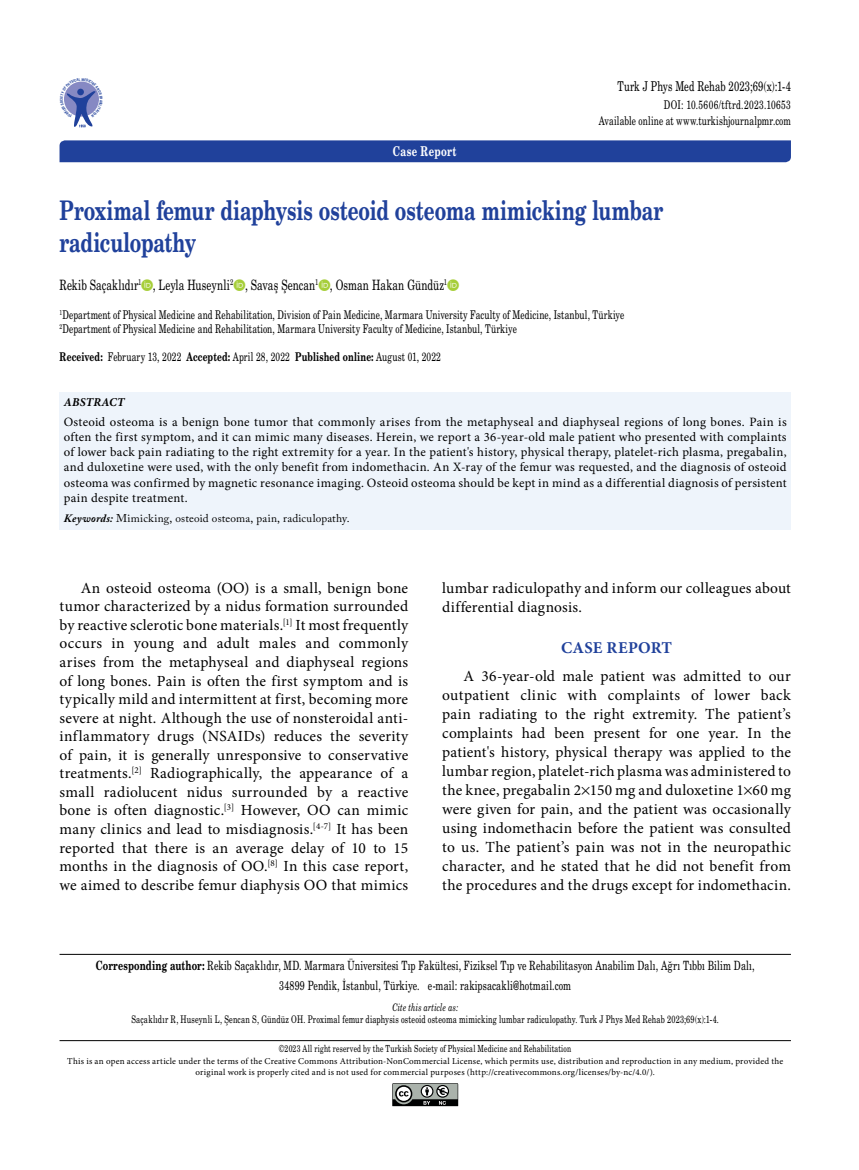
<style>
.page{position:relative;width:859px;height:1170px;background:#fff}
.page>*{position:absolute;margin:0;border:0;box-sizing:border-box;transform-origin:0 0}
.t1{font:27px/32.4px "Madison Bold Tr";letter-spacing:-.005em;color:#20419b}
.t2{font:700 16.5px "Minion Pro";letter-spacing:.015em;color:#20419b}
.t3{font:15.45px/18.6px "Minion Pro";letter-spacing:.015em;color:#000;text-align:justify}
.t4{font:14.25px "Madison Tr";letter-spacing:.01em;color:#000}
.t5{font:13.5px "Madison Tr";letter-spacing:.005em;color:#000}
.t6{font:13.5px "Madison Bold Tr";letter-spacing:.025em;color:#fff}
.t7{font:12.75px/15.3px "Minion Pro";letter-spacing:.02em;color:#000;text-align:justify}
.t8{font:12.75px/19.5px "Madison Tr";letter-spacing:.015em;color:#000;text-align:center}
.t9{font:12px/15.6px "Madison Tr";letter-spacing:.01em;color:#000;text-align:right}
.t10{font:italic 700 12px "Minion Pro";letter-spacing:.015em;color:#000}
.t11{font:11.25px "Adobe Caslon Pro";letter-spacing:.015em;color:#000}
.t12{font:10.5px "Madison Tr";letter-spacing:.015em;color:#000}
.t13{font:10.5px "Madison Italic Tr";letter-spacing:.015em;color:#000}
.t14{font:9.75px "Madison Tr";letter-spacing:.02em;color:#000}
.t15{font:9px/10.8px "Minion Pro";letter-spacing:.02em;color:#000;text-align:center}
.t16{font:3.6px "Helvetica Cond Bold Tr";color:#20419b}
.s1{font-family:"Madison Bold Tr"}
.s2{font-weight:700;font-style:italic}
</style>
<div class="page">
<div style="left:60px;top:140px;width:731px;height:22px;background:#20419b"></div>
<div style="left:60px;top:392px;width:731px;height:138px;background:#eef4fb"></div>
<hr style="left:60px;top:954px;width:731px;height:1px;background:#000">
<hr style="left:60px;top:1040px;width:731px;height:1px;background:#000">
<svg style="left:392px;top:1083px;width:66px;height:23px"></svg>
<svg style="left:64px;top:81px;width:35px;height:47px"></svg>
<p class="t16" style="left:59px;top:100px;width:4px;rotate:-90deg">C</p>
<p class="t6" style="left:393px;top:143px;width:65px">Case Report</p>
<p class="t5" style="left:617px;top:78px;width:175px">Turk J Phys Med Rehab 2023;69(x):1-4</p>
<p class="t9" style="left:599px;top:97px;width:194px">DOI: 10.5606/tftrd.2023.10653<br>Available online at www.turkishjournalpmr.com</p>
<h1 class="t1" style="left:60px;top:193px;width:605px">Proximal femur diaphysis osteoid osteoma mimicking lumbar radiculopathy</h1>
<p class="t4" style="left:60px;top:276px;width:389px">Rekib Saçaklıdır<sup>1</sup> , Leyla Huseynli<sup>2</sup> , Savaş Şencan<sup>1</sup> , Osman Hakan Gündüz<sup>1</sup></p>
<p class="t9" style="left:60px;top:307px;width:566px;line-height:14.4px;text-align:left"><sup>1</sup>Department of Physical Medicine and Rehabilitation, Division of Pain Medicine, Marmara University Faculty of Medicine, Istanbul, Türkiye<br><sup>2</sup>Department of Physical Medicine and Rehabilitation, Marmara University Faculty of Medicine, Istanbul, Türkiye</p>
<p class="t9" style="left:60px;top:348px;width:383px"><span class="s1">Received:</span> February 13, 2022 <span class="s1">Accepted:</span> April 28, 2022 <span class="s1">Published online:</span> August 01, 2022</p>
<p class="t10" style="left:64px;top:393px;width:62px">ABSTRACT</p>
<p class="t7" style="left:64px;top:414px;width:724px">Osteoid osteoma is a benign bone tumor that commonly arises from the metaphyseal and diaphyseal regions of long bones. Pain is often the first symptom, and it can mimic many diseases. Herein, we report a 36-year-old male patient who presented with complaints of lower back pain radiating to the right extremity for a year. In the patient's history, physical therapy, platelet-rich plasma, pregabalin, and duloxetine were used, with the only benefit from indomethacin. An X-ray of the femur was requested, and the diagnosis of osteoid osteoma was confirmed by magnetic resonance imaging. Osteoid osteoma should be kept in mind as a differential diagnosis of persistent pain despite treatment.</p>
<p class="t11" style="left:64px;top:511px;width:287px"><span class="s2">Keywords:</span> Mimicking, osteoid osteoma, pain, radiculopathy.</p>
<p class="t3" style="left:60px;top:578px;width:350px;text-indent:21px">An osteoid osteoma (OO) is a small, benign bone tumor characterized by a nidus formation surrounded by reactive sclerotic bone materials.<sup>[1]</sup> It most frequently occurs in young and adult males and commonly arises from the metaphyseal and diaphyseal regions of long bones. Pain is often the first symptom and is typically mild and intermittent at first, becoming more severe at night. Although the use of nonsteroidal anti&shy;inflammatory drugs (NSAIDs) reduces the severity of pain, it is generally unresponsive to conservative treatments.<sup>[2]</sup> Radiographically, the appearance of a small radiolucent nidus surrounded by a reactive bone is often diagnostic.<sup>[3]</sup> However, OO can mimic many clinics and lead to misdiagnosis.<sup>[4-7]</sup> It has been reported that there is an average delay of 10 to 15 months in the diagnosis of OO.<sup>[8]</sup> In this case report, we aimed to describe femur diaphysis OO that mimics</p>
<p class="t3" style="left:442px;top:578px;width:350px">lumbar radiculopathy and inform our colleagues about differential diagnosis.</p>
<p class="t2" style="left:561px;top:636px;width:112px">CASE REPORT</p>
<p class="t3" style="left:442px;top:666px;width:350px;text-indent:21px">A 36-year-old male patient was admitted to our outpatient clinic with complaints of lower back pain radiating to the right extremity. The patient’s complaints had been present for one year. In the patient's history, physical therapy was applied to the lumbar region, platelet-rich plasma was administered to the knee, pregabalin 2 150 mg and duloxetine 1 60 mg were given for pain, and the patient was occasionally using indomethacin before the patient was consulted to us. The patient’s pain was not in the neuropathic character, and he stated that he did not benefit from the procedures and the drugs except for indomethacin.</p>
<p class="t8" style="left:96px;top:955px;width:660px"><span class="s1">Corresponding author:</span> Rekib Saçaklıdır, MD. Marmara Üniversitesi Tıp Fakültesi, Fiziksel Tıp ve Rehabilitasyon Anabilim Dalı, Ağrı Tıbbı Bilim Dalı,<br>34899 Pendik, İstanbul, Türkiye. e-mail: rakipsacakli@hotmail.com</p>
<p class="t13" style="left:392px;top:1000px;width:67px">Cite this article as:</p>
<p class="t12" style="left:131px;top:1012px;width:589px">Saçaklıdır R, Huseynli L, Şencan S, Gündüz OH. Proximal femur diaphysis osteoid osteoma mimicking lumbar radiculopathy. Turk J Phys Med Rehab 2023;69(x):1-4.</p>
<p class="t15" style="left:67px;top:1055px;width:717px">This is an open access article under the terms of the Creative Commons Attribution-NonCommercial License, which permits use, distribution and reproduction in any medium, provided the original work is properly cited and is not used for commercial purposes (http://creativecommons.org/licenses/by-nc/4.0/).</p>
<p class="t14" style="left:279px;top:1042px;width:293px">©2023 All right reserved by the Turkish Society of Physical Medicine and Rehabilitation</p>
</div>
